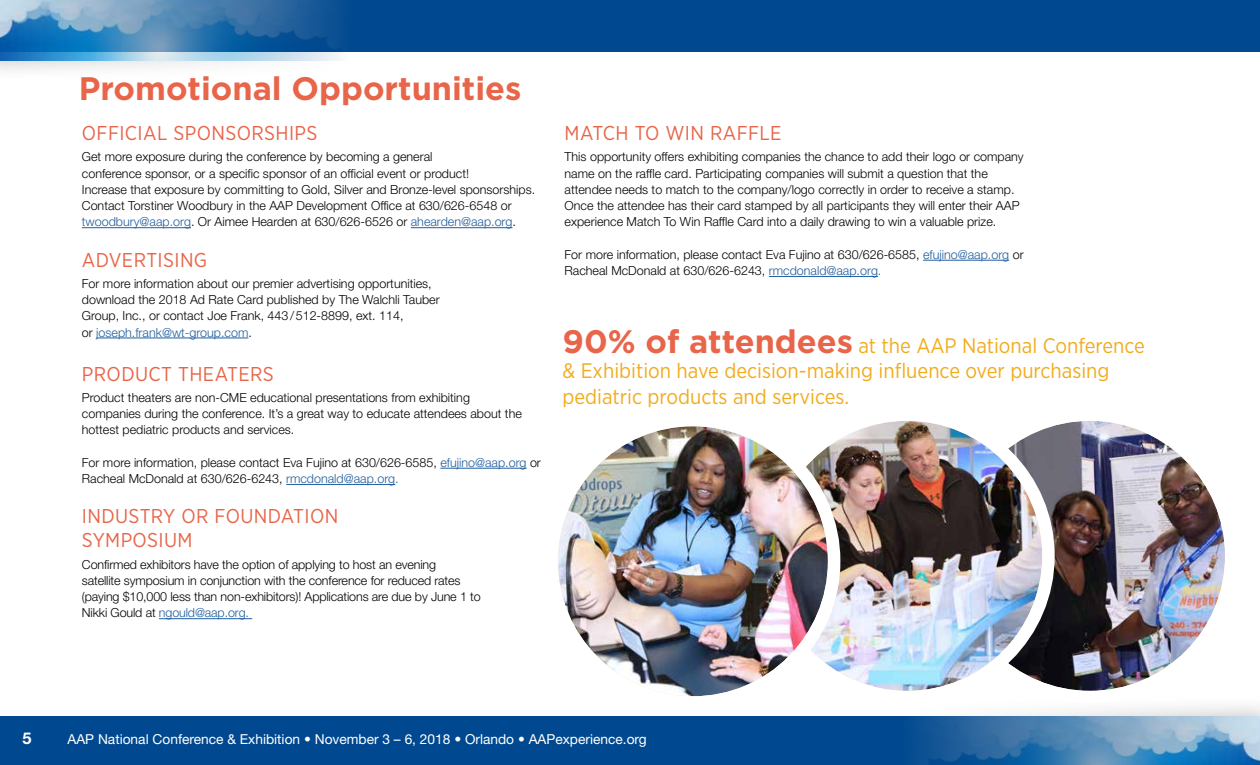
<style>
.page{position:relative;width:1260px;height:765px;background:#fff}
.page>*{position:absolute;margin:0;border:0;box-sizing:border-box;transform-origin:0 0}
.t1{font:700 32.5px "Gotham";color:#e86549}
.t2{font:21px/25.2px "Gotham Narrow";color:#f1ac1e}
.t3{font:20px/24px "Gotham Narrow";letter-spacing:.02em;color:#e86549}
.t4{font:700 16.25px "Helvetica Neue LT Std";color:#fff}
.t5{font:13.75px "Helvetica Neue LT Std";color:#fff}
.t6{font:300 12.5px/16.2px "Helvetica Neue LT Std";color:#000}
.s1{color:#215e9e}
.s2{font-family:"Gotham";font-weight:700;font-size:32.5px;color:#e86549}
</style>
<div class="page">
<div style="left:0;top:716px;width:1260px;height:49px;background:#004990"></div>
<div style="left:0;top:0;width:1260px;height:52px;background:#004990"></div>
<div style="left:893px;top:695px;width:367px;height:70px;background:#000;opacity:.29"></div>
<img style="left:902px;top:716px;width:358px;height:49px">
<div style="left:0;top:0;width:361px;height:81px;background:#000;opacity:.29"></div>
<img style="left:0;top:0;width:352px;height:61px">
<img style="left:955px;top:421px;width:270px;height:270px;border-radius:135px">
<div style="left:942px;top:408px;width:296px;height:295px;border:12px solid #fff;border-radius:50%"></div>
<hr style="left:82px;top:227px;width:109px;height:1px;background:#215e9e">
<hr style="left:411px;top:227px;width:102px;height:1px;background:#215e9e">
<hr style="left:96px;top:338px;width:152px;height:1px;background:#215e9e">
<hr style="left:440px;top:468px;width:87px;height:1px;background:#215e9e">
<hr style="left:286px;top:484px;width:109px;height:1px;background:#215e9e">
<hr style="left:159px;top:618px;width:93px;height:1px;background:#215e9e">
<hr style="left:923px;top:260px;width:86px;height:1px;background:#215e9e">
<hr style="left:769px;top:276px;width:109px;height:1px;background:#215e9e">
<div style="left:766px;top:415px;width:282px;height:282px;background:#fff;border-radius:50%"></div>
<img style="left:772px;top:421px;width:270px;height:270px;border-radius:135px">
<div style="left:760px;top:408px;width:295px;height:295px;border:12px solid #fff;border-radius:50%"></div>
<div style="left:552px;top:420px;width:282px;height:282px;background:#fff;border-radius:50%"></div>
<img style="left:558px;top:426px;width:270px;height:270px;border-radius:135px">
<div style="left:545px;top:414px;width:295px;height:295px;border:12px solid #fff;border-radius:50%"></div>
<h1 class="t1" style="left:79px;top:69px;width:444px">Promotional Opportunities</h1>
<h3 class="t3" style="left:82px;top:121px;width:237px">OFFICIAL SPONSORSHIPS</h3>
<p class="t6" style="left:82px;top:149px;width:455px">Get more exposure during the conference by becoming a general<br>conference sponsor, or a specific sponsor of an official event or product!<br>Increase that exposure by committing to Gold, Silver and Bronze-level sponsorships.<br>Contact Torstiner Woodbury in the AAP Development Office at 630/626-6548 or <span class="s1">twoodbury@aap.org</span>. Or Aimee Hearden at 630/626-6526 or <span class="s1">ahearden@aap.org</span>.</p>
<h3 class="t3" style="left:82px;top:247px;width:127px">ADVERTISING</h3>
<p class="t6" style="left:82px;top:275px;width:359px">For more information about our premier advertising opportunities, download the 2018 Ad Rate Card published by The Walchli Tauber Group, Inc., or contact Joe Frank, 443/512-8899, ext. 114,<br>or <span class="s1">joseph.frank@wt-group.com</span>.</p>
<h3 class="t3" style="left:82px;top:361px;width:193px">PRODUCT THEATERS</h3>
<p class="t6" style="left:82px;top:389px;width:441px">Product theaters are non-CME educational presentations from exhibiting companies during the conference. It’s a great way to educate attendees about the hottest pediatric products and services.</p>
<p class="t6" style="left:82px;top:454px;width:461px">For more information, please contact Eva Fujino at 630/626-6585, <span class="s1">efujino@aap.org</span> or<br>Racheal McDonald at 630/626-6243, <span class="s1">rmcdonald@aap.org.</span></p>
<h3 class="t3" style="left:82px;top:504px;width:258px">INDUSTRY OR FOUNDATION<br>SYMPOSIUM</h3>
<p class="t6" style="left:82px;top:556px;width:400px">Confirmed exhibitors have the option of applying to host an evening<br>satellite symposium in conjunction with the conference for reduced rates (paying $10,000 less than non-exhibitors)! Applications are due by June 1 to Nikki Gould at <span class="s1">ngould@aap.org.</span></p>
<h3 class="t3" style="left:565px;top:121px;width:219px">MATCH TO WIN RAFFLE</h3>
<p class="t6" style="left:565px;top:149px;width:461px">This opportunity offers exhibiting companies the chance to add their logo or company name on the raffle card. Participating companies will submit a question that the attendee needs to match to the company/logo correctly in order to receive a stamp.<br>Once the attendee has their card stamped by all participants they will enter their AAP experience Match To Win Raffle Card into a daily drawing to win a valuable prize.</p>
<p class="t6" style="left:565px;top:246px;width:461px">For more information, please contact Eva Fujino at 630/626-6585, <span class="s1">efujino@aap.org</span> or<br>Racheal McDonald at 630/626-6243, <span class="s1">rmcdonald@aap.org.</span></p>
<h2 class="t2" style="left:562px;top:333px;width:584px"><span class="s2">90% of attendees</span> at the AAP National Conference &amp; Exhibition have decision-making influence over purchasing pediatric products and services.</h2>
<h3 class="t4" style="left:22px;top:728px;width:11px">5</h3>
<p class="t5" style="left:68px;top:731px;width:581px">AAP National Conference &amp; Exhibition • November 3 – 6, 2018 • Orlando • AAPexperience.org</p>
</div>
